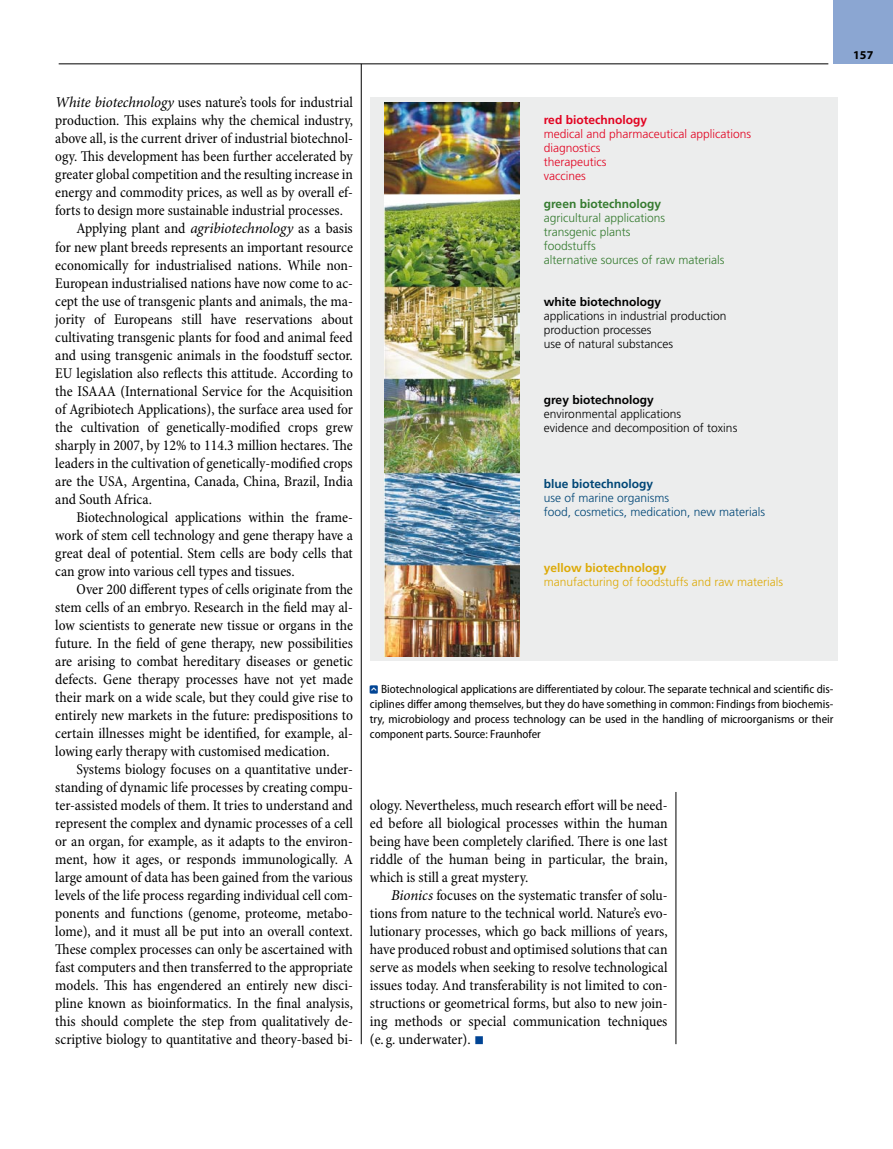
<style>
.page{position:relative;width:893px;height:1149px;background:#fff}
.page>*{position:absolute;margin:0;border:0;box-sizing:border-box;transform-origin:0 0}
.t1{font:condensed 15px/18px "Minion Pro";color:#000;text-align:justify}
.t2{font:semi-condensed 12px/15px "Myriad Pro";color:#000;text-align:justify}
.t3{font:300 12px/14px "Frutiger";color:#000}
.t4{font:300 12px/14px "Frutiger";color:#357b2f}
.t5{font:300 12px/14px "Frutiger";color:#e20220}
.t6{font:300 12px/14px "Frutiger";color:#004676}
.t7{font:300 12px "Frutiger";color:#ddaa07}
.t8{font:700 12px "Frutiger";color:#000}
.t9{font:700 12px "Frutiger";color:#ddaa07}
.t10{font:700 12px "Frutiger";color:#357b2f}
.t11{font:700 12px "Frutiger";color:#004676}
.t12{font:700 12px "Frutiger";color:#e20220}
.t13{font:700 12px "Myriad Pro";color:#000}
.s1{font-style:italic;font-stretch:normal}
.s2{font-stretch:normal;font-size:27px;color:#004494}
</style>
<div class="page">
<hr style="left:361px;top:64px;width:1px;height:979px;background:#000">
<hr style="left:676px;top:791px;width:1px;height:252px;background:#000">
<div style="left:370px;top:97px;width:468px;height:563px;background:#eceded"></div>
<img style="left:385px;top:103px;width:135px;height:553px">
<hr style="left:59px;top:64px;width:769px;height:1px;background:#000">
<div style="left:833px;top:0;width:60px;height:64px;background:#8ba6d2"></div>
<p class="t1" style="left:55px;top:94px;width:299px"><span class="s1">White biotechnology</span> uses nature’s tools for industrial</p>
<p class="t1" style="left:55px;top:112px;width:299px">production. This explains why the chemical industry,</p>
<p class="t1" style="left:55px;top:130px;width:299px">above all, is the current driver of industrial biotechnol-</p>
<p class="t1" style="left:55px;top:148px;width:299px">ogy. This development has been further accelerated by</p>
<p class="t1" style="left:55px;top:166px;width:299px">greater global competition and the resulting increase in</p>
<p class="t1" style="left:55px;top:184px;width:299px">energy and commodity prices, as well as by overall ef-</p>
<p class="t1" style="left:55px;top:202px;width:289px">forts to design more sustainable industrial processes.</p>
<p class="t1" style="left:77px;top:220px;width:278px">Applying plant and <span class="s1">agribiotechnology</span> as a basis</p>
<p class="t1" style="left:55px;top:238px;width:299px">for new plant breeds represents an important resource</p>
<p class="t1" style="left:55px;top:256px;width:299px">economically for industrialised nations. While non-</p>
<p class="t1" style="left:55px;top:274px;width:299px">European industrialised nations have now come to ac-</p>
<p class="t1" style="left:55px;top:292px;width:299px">cept the use of transgenic plants and animals, the ma-</p>
<p class="t1" style="left:55px;top:310px;width:299px">jority of Europeans still have reservations about</p>
<p class="t1" style="left:55px;top:328px;width:299px">cultivating transgenic plants for food and animal feed</p>
<p class="t1" style="left:55px;top:346px;width:299px">and using transgenic animals in the foodstuff sector.</p>
<p class="t1" style="left:55px;top:364px;width:299px">EU legislation also reflects this attitude. According to</p>
<p class="t1" style="left:55px;top:382px;width:299px">the ISAAA (International Service for the Acquisition</p>
<p class="t1" style="left:55px;top:400px;width:299px">of Agribiotech Applications), the surface area used for</p>
<p class="t1" style="left:55px;top:418px;width:299px">the cultivation of genetically-modified crops grew</p>
<p class="t1" style="left:55px;top:436px;width:299px">sharply in 2007, by 12% to 114.3 million hectares. The</p>
<p class="t1" style="left:55px;top:454px;width:299px">leaders in the cultivation of genetically-modified crops</p>
<p class="t1" style="left:55px;top:472px;width:299px">are the USA, Argentina, Canada, China, Brazil, India</p>
<p class="t1" style="left:55px;top:490px;width:98px">and South Africa.</p>
<p class="t1" style="left:77px;top:508px;width:278px">Biotechnological applications within the frame-</p>
<p class="t1" style="left:55px;top:526px;width:299px">work of stem cell technology and gene therapy have a</p>
<p class="t1" style="left:55px;top:544px;width:299px">great deal of potential. Stem cells are body cells that</p>
<p class="t1" style="left:55px;top:562px;width:241px">can grow into various cell types and tissues.</p>
<p class="t1" style="left:77px;top:580px;width:278px">Over 200 different types of cells originate from the</p>
<p class="t1" style="left:55px;top:598px;width:299px">stem cells of an embryo. Research in the field may al-</p>
<p class="t1" style="left:55px;top:616px;width:299px">low scientists to generate new tissue or organs in the</p>
<p class="t1" style="left:55px;top:634px;width:299px">future. In the field of gene therapy, new possibilities</p>
<p class="t1" style="left:55px;top:652px;width:299px">are arising to combat hereditary diseases or genetic</p>
<p class="t1" style="left:55px;top:670px;width:299px">defects. Gene therapy processes have not yet made</p>
<p class="t1" style="left:55px;top:688px;width:299px">their mark on a wide scale, but they could give rise to</p>
<p class="t1" style="left:55px;top:706px;width:299px">entirely new markets in the future: predispositions to</p>
<p class="t1" style="left:55px;top:724px;width:299px">certain illnesses might be identified, for example, al-</p>
<p class="t1" style="left:55px;top:742px;width:276px">lowing early therapy with customised medication.</p>
<p class="t1" style="left:77px;top:760px;width:278px">Systems biology focuses on a quantitative under-</p>
<p class="t1" style="left:55px;top:778px;width:299px">standing of dynamic life processes by creating compu-</p>
<p class="t1" style="left:55px;top:796px;width:299px">ter-assisted models of them. It tries to understand and</p>
<p class="t1" style="left:55px;top:814px;width:299px">represent the complex and dynamic processes of a cell</p>
<p class="t1" style="left:55px;top:832px;width:299px">or an organ, for example, as it adapts to the environ-</p>
<p class="t1" style="left:55px;top:850px;width:299px">ment, how it ages, or responds immunologically. A</p>
<p class="t1" style="left:55px;top:868px;width:299px">large amount of data has been gained from the various</p>
<p class="t1" style="left:55px;top:886px;width:299px">levels of the life process regarding individual cell com-</p>
<p class="t1" style="left:55px;top:904px;width:299px">ponents and functions (genome, proteome, metabo-</p>
<p class="t1" style="left:55px;top:922px;width:299px">lome), and it must all be put into an overall context.</p>
<p class="t1" style="left:55px;top:940px;width:299px">These complex processes can only be ascertained with</p>
<p class="t1" style="left:55px;top:958px;width:299px">fast computers and then transferred to the appropriate</p>
<p class="t1" style="left:55px;top:976px;width:299px">models. This has engendered an entirely new disci-</p>
<p class="t1" style="left:55px;top:994px;width:299px">pline known as bioinformatics. In the final analysis,</p>
<p class="t1" style="left:55px;top:1012px;width:299px">this should complete the step from qualitatively de-</p>
<p class="t1" style="left:55px;top:1030px;width:299px">scriptive biology to quantitative and theory-based bi-</p>
<p class="t12" style="left:544px;top:113px;width:105px">red biotechnology</p>
<p class="t5" style="left:544px;top:127px;width:209px">medical and pharmaceutical applications diagnostics<br>therapeutics<br>vaccines</p>
<p class="t10" style="left:544px;top:197px;width:119px">green biotechnology</p>
<p class="t4" style="left:544px;top:211px;width:182px">agricultural applications<br>transgenic plants<br>foodstuffs<br>alternative sources of raw materials</p>
<p class="t8" style="left:544px;top:294px;width:119px">white biotechnology</p>
<p class="t3" style="left:544px;top:309px;width:184px">applications in industrial production production processes<br>use of natural substances</p>
<p class="t8" style="left:544px;top:392px;width:111px">grey biotechnology</p>
<p class="t3" style="left:544px;top:406px;width:195px">environmental applications<br>evidence and decomposition of toxins</p>
<p class="t11" style="left:544px;top:476px;width:111px">blue biotechnology</p>
<p class="t6" style="left:544px;top:490px;width:223px">use of marine organisms<br>food, cosmetics, medication, new materials</p>
<p class="t9" style="left:544px;top:560px;width:124px">yellow biotechnology</p>
<p class="t7" style="left:544px;top:574px;width:241px">manufacturing of foodstuffs and raw materials</p>
<p class="t2" style="left:370px;top:682px;width:465px;text-indent:11px">Biotechnological applications are differentiated by colour. The separate technical and scientific dis&shy;ciplines differ among themselves, but they do have something in common: Findings from biochemis&shy;try, microbiology and process technology can be used in the handling of microorganisms or their component parts. Source: Fraunhofer</p>
<p class="t1" style="left:370px;top:796px;width:299px">ology. Nevertheless, much research effort will be need&shy;ed before all biological processes within the human being have been completely clarified. There is one last riddle of the human being in particular, the brain, which is still a great mystery.</p>
<p class="t1" style="left:370px;top:886px;width:299px;text-indent:21px"><span class="s1">Bionics</span> focuses on the systematic transfer of solu&shy;tions from nature to the technical world. Nature’s evo&shy;lutionary processes, which go back millions of years, have produced robust and optimised solutions that can serve as models when seeking to resolve technological issues today. And transferability is not limited to con&shy;structions or geometrical forms, but also to new join&shy;ing methods or special communication techniques (e. g. underwater). <span class="s2">■</span></p>
<p class="t13" style="left:853px;top:47px;width:22px">157</p>
</div>
